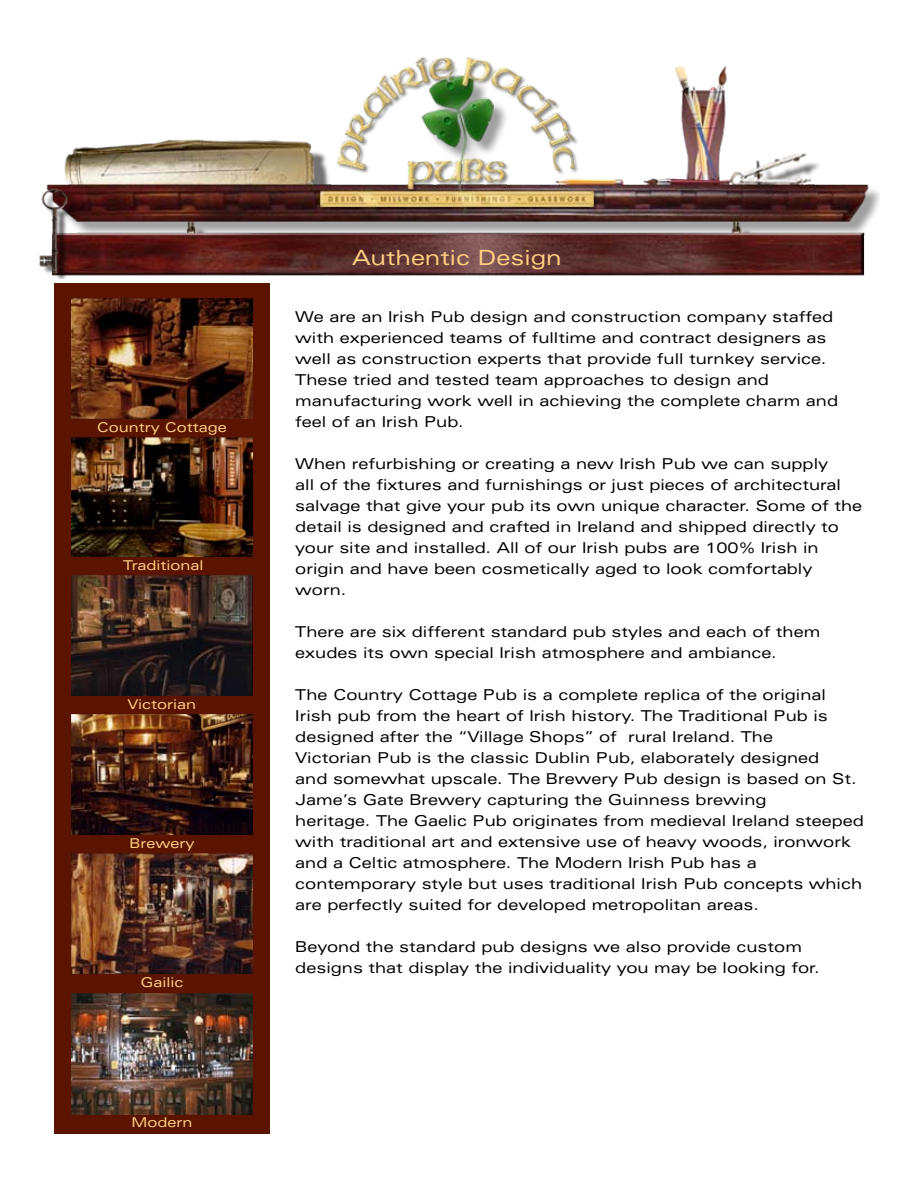
<style>
.page{position:relative;width:918px;height:1188px;background:#fff}
.page>*{position:absolute;margin:0;border:0;box-sizing:border-box;transform-origin:0 0}
.t1{font:expanded 21px "Univers";color:#ffcf82}
.t2{font:expanded 15px/21px "Univers";color:#000}
.t3{font:expanded 13.5px "Univers";color:#ffcf82}
</style>
<div class="page">
<img style="left:39px;top:57px;width:841px;height:222px">
<div style="left:54px;top:284px;width:216px;height:850px;background:#5b1400"></div>
<img style="left:72px;top:299px;width:180px;height:119px">
<img style="left:71px;top:437px;width:181px;height:119px">
<img style="left:71px;top:575px;width:181px;height:120px">
<img style="left:71px;top:714px;width:181px;height:120px">
<img style="left:71px;top:854px;width:181px;height:120px">
<img style="left:71px;top:993px;width:181px;height:122px">
<p class="t3" style="left:97px;top:419px;width:131px">Country Cottage</p>
<p class="t3" style="left:123px;top:557px;width:82px">Traditional</p>
<p class="t3" style="left:128px;top:696px;width:70px">Victorian</p>
<p class="t3" style="left:129px;top:835px;width:66px">Brewery</p>
<p class="t3" style="left:140px;top:975px;width:44px">Gailic</p>
<p class="t3" style="left:131px;top:1114px;width:62px">Modern</p>
<h1 class="t1" style="left:352px;top:245px;width:211px">Authentic Design</h1>
<p class="t2" style="left:295px;top:306px;width:544px">We are an Irish Pub design and construction company staffed with experienced teams of fulltime and contract designers as well as construction experts that provide full turnkey service.<br>These tried and tested team approaches to design and manufacturing work well in achieving the complete charm and feel of an Irish Pub.</p>
<p class="t2" style="left:295px;top:453px;width:568px">When refurbishing or creating a new Irish Pub we can supply<br>all of the fixtures and furnishings or just pieces of architectural salvage that give your pub its own unique character. Some of the detail is designed and crafted in Ireland and shipped directly to your site and installed. All of our Irish pubs are 100% Irish in origin and have been cosmetically aged to look comfortably worn.</p>
<p class="t2" style="left:295px;top:621px;width:527px">There are six different standard pub styles and each of them exudes its own special Irish atmosphere and ambiance.</p>
<p class="t2" style="left:295px;top:684px;width:570px">The Country Cottage Pub is a complete replica of the original Irish pub from the heart of Irish history. The Traditional Pub is designed after the “Village Shops” of rural Ireland. The<br>Victorian Pub is the classic Dublin Pub, elaborately designed<br>and somewhat upscale. The Brewery Pub design is based on St.<br>Jame’s Gate Brewery capturing the Guinness brewing<br>heritage. The Gaelic Pub originates from medieval Ireland steeped with traditional art and extensive use of heavy woods, ironwork and a Celtic atmosphere. The Modern Irish Pub has a contemporary style but uses traditional Irish Pub concepts which are perfectly suited for developed metropolitan areas.</p>
<p class="t2" style="left:295px;top:936px;width:526px">Beyond the standard pub designs we also provide custom designs that display the individuality you may be looking for.</p>
</div>
